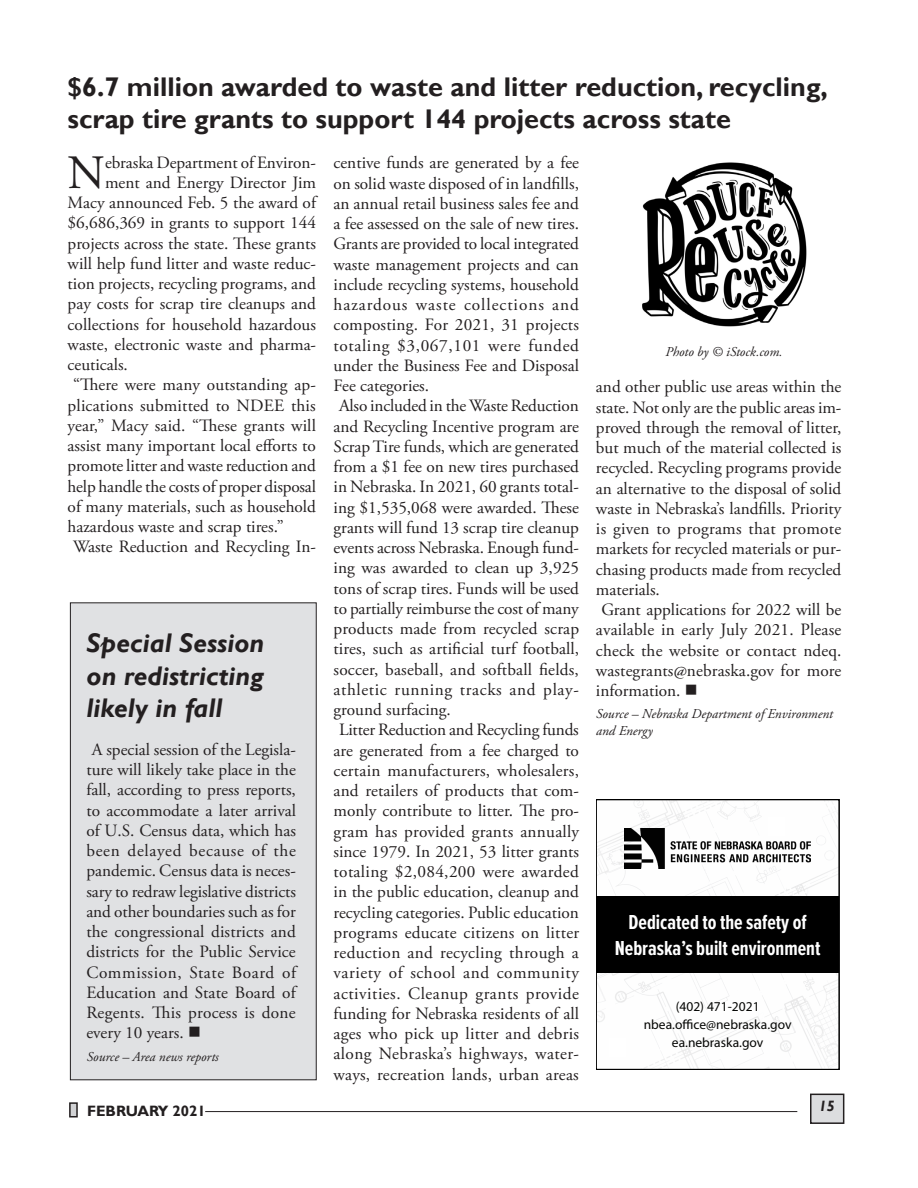
<style>
.page{position:relative;width:918px;height:1188px;background:#fff}
.page>*{position:absolute;margin:0;border:0;box-sizing:border-box;transform-origin:0 0}
.Body{font:47.85px "Adobe Garamond Pro";color:#231f20}
.Headline_18pt_bold{font:700 27px/32.4px "Gill Sans";color:#231f20}
.Headline_18pt_bold-2{font:italic 700 27px/32.4px "Gill Sans";color:#231f20}
.t1{font:700 21px/25.2px "Proxima Nova Ex Cn";color:#fff;text-align:center}
.Body-2{font:17.25px/20.2px "Adobe Garamond Pro";color:#231f20;text-align:justify}
.t2{font:700 15px "Gill Sans";color:#231f20}
.t3{font:italic 700 15px "Gill Sans";color:#231f20}
.t4{font:italic 13.5px/16.2px "Adobe Garamond Pro";color:#231f20}
.t5{font:13.5px/18px "Myriad Pro";color:#040503;text-align:center}
</style>
<div class="page">
<div style="left:811px;top:1094px;width:33px;height:29px;background:#dcdddf"></div>
<div style="left:810px;top:1094px;width:34px;height:30px;border:2px solid #231f20"></div>
<div style="left:70px;top:1103px;width:7px;height:14px;background:#d1d2d4"></div>
<div style="left:69px;top:1102px;width:9px;height:16px;border:2px solid #231f20"></div>
<hr style="left:205px;top:1111px;width:592px;height:1px;background:#231f20">
<div style="left:70px;top:603px;width:246px;height:477px;background:#e0e1e3"></div>
<div style="left:70px;top:603px;width:246px;height:477px;border:1px solid #231f20"></div>
<div style="left:596px;top:896px;width:243px;height:77px;background:#000"></div>
<img style="left:625px;top:829px;width:186px;height:40px">
<div style="left:596px;top:800px;width:243px;height:270px;border:2px solid #000"></div>
<div style="left:768px;top:817px;width:17px;height:18px;background:#fff"></div>
<img style="left:642px;top:162px;width:165px;height:165px">
<p class="Headline_18pt_bold" style="left:68px;top:71px;width:762px">$6.7 million awarded to waste and litter reduction, recycling, scrap tire grants to support 144 projects across state</p>
<p class="Body" style="left:68px;top:144px;width:39px">N</p>
<p class="Body-2" style="left:105px;top:153px;width:212px">ebraska Department of Environ-</p>
<p class="Body-2" style="left:105px;top:173px;width:212px">ment and Energy Director Jim</p>
<p class="Body-2" style="left:68px;top:193px;width:250px">Macy announced Feb. 5 the award of</p>
<p class="Body-2" style="left:68px;top:213px;width:250px">$6,686,369 in grants to support 144</p>
<p class="Body-2" style="left:68px;top:234px;width:250px">projects across the state. These grants</p>
<p class="Body-2" style="left:68px;top:254px;width:250px">will help fund litter and waste reduc-</p>
<p class="Body-2" style="left:68px;top:274px;width:250px">tion projects, recycling programs, and</p>
<p class="Body-2" style="left:68px;top:294px;width:250px">pay costs for scrap tire cleanups and</p>
<p class="Body-2" style="left:68px;top:315px;width:250px">collections for household hazardous</p>
<p class="Body-2" style="left:68px;top:335px;width:250px">waste, electronic waste and pharma-</p>
<p class="Body-2" style="left:68px;top:355px;width:62px">ceuticals.</p>
<p class="Body-2" style="left:68px;top:375px;width:250px;text-indent:5px">“There were many outstanding ap&shy;plications submitted to NDEE this year,” Macy said. “These grants will assist many important local efforts to promote litter and waste reduction and help handle the costs of proper disposal of many materials, such as household hazardous waste and scrap tires.”</p>
<p class="Body-2" style="left:73px;top:537px;width:245px">Waste Reduction and Recycling In-</p>
<p class="Headline_18pt_bold-2" style="left:87px;top:628px;width:179px">Special Session</p>
<p class="Headline_18pt_bold-2" style="left:87px;top:660px;width:179px">on redistricting likely in fall</p>
<p class="Body-2" style="left:86px;top:740px;width:211px;text-indent:5px">A special session of the Legisla&shy;ture will likely take place in the fall, according to press reports, to accommodate a later arrival of U.S. Census data, which has been delayed because of the pandemic. Census data is neces&shy;sary to redraw legislative districts and other boundaries such as for the congressional districts and districts for the Public Service Commission, State Board of Education and State Board of Regents. This process is done every 10 years. ■</p>
<p class="t4" style="left:87px;top:1049px;width:133px">Source – Area news reports</p>
<p class="t2" style="left:87px;top:1102px;width:120px">FEBRUARY 2021</p>
<p class="Body-2" style="left:334px;top:153px;width:247px">centive funds are generated by a fee on solid waste disposed of in landfills, an annual retail business sales fee and a fee assessed on the sale of new tires.<br>Grants are provided to local integrated waste management projects and can include recycling systems, household hazardous waste collections and composting. For 2021, 31 projects totaling $3,067,101 were funded under the Business Fee and Disposal Fee categories.</p>
<p class="Body-2" style="left:334px;top:396px;width:247px;text-indent:5px">Also included in the Waste Reduction and Recycling Incentive program are Scrap Tire funds, which are generated from a $1 fee on new tires purchased in Nebraska. In 2021, 60 grants total&shy;ing $1,535,068 were awarded. These grants will fund 13 scrap tire cleanup events across Nebraska. Enough fund&shy;ing was awarded to clean up 3,925 tons of scrap tires. Funds will be used to partially reimburse the cost of many products made from recycled scrap tires, such as artificial turf football, soccer, baseball, and softball fields, athletic running tracks and play&shy;ground surfacing.</p>
<p class="Body-2" style="left:334px;top:720px;width:247px;text-align:center">Litter Reduction and Recycling funds are generated from a fee charged to certain manufacturers, wholesalers, and retailers of products that com&shy;monly contribute to litter. The pro&shy;gram has provided grants annually since 1979. In 2021, 53 litter grants totaling $2,084,200 were awarded in the public education, cleanup and recycling categories. Public education programs educate citizens on litter reduction and recycling through a variety of school and community activities. Cleanup grants provide funding for Nebraska residents of all ages who pick up litter and debris along Nebraska’s highways, water&shy;ways, recreation lands, urban areas</p>
<p class="t4" style="left:665px;top:344px;width:119px">Photo by © iStock.com.</p>
<p class="Body-2" style="left:596px;top:377px;width:247px">and other public use areas within the state. Not only are the public areas im&shy;proved through the removal of litter, but much of the material collected is recycled. Recycling programs provide an alternative to the disposal of solid waste in Nebraska’s landfills. Priority is given to programs that promote markets for recycled materials or pur&shy;chasing products made from recycled materials.</p>
<p class="Body-2" style="left:596px;top:600px;width:247px;text-indent:5px">Grant applications for 2022 will be available in early July 2021. Please check the website or contact ndeq. wastegrants@nebraska.gov for more information. ■</p>
<p class="t4" style="left:596px;top:706px;width:238px">Source – Nebraska Department of Environment and Energy</p>
<p class="t1" style="left:615px;top:909px;width:207px">Dedicated to the safety of<br>Nebraska’s built environment</p>
<p class="t5" style="left:644px;top:997px;width:149px">(402) 471-2021 nbea.office@nebraska.gov ea.nebraska.gov</p>
<p class="t3" style="left:819px;top:1098px;width:17px">15</p>
</div>
